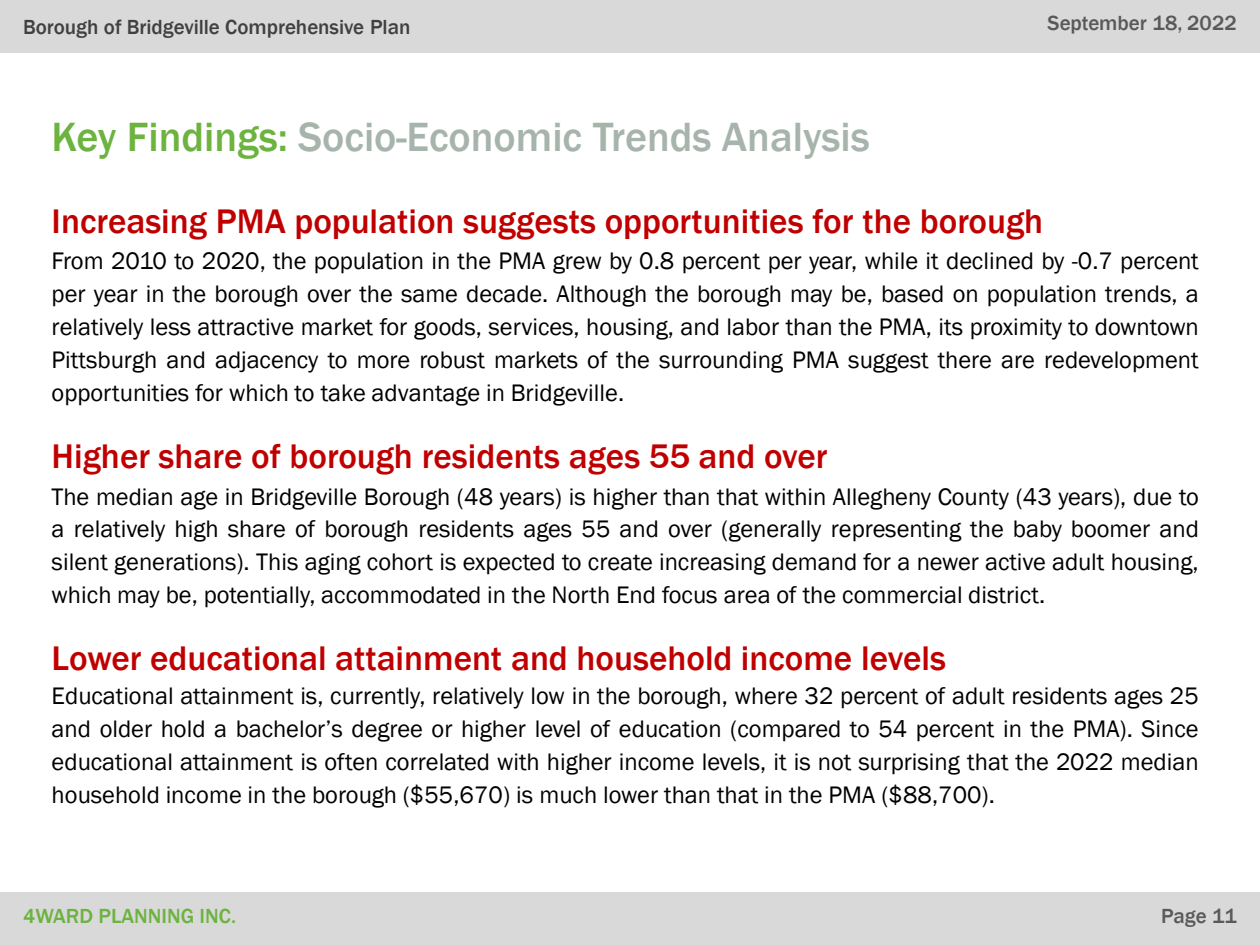
<style>
.page{position:relative;width:1260px;height:945px;background:#fff}
.page>*{position:absolute;margin:0;border:0;box-sizing:border-box;transform-origin:0 0}
.t1{font:500 42px "Franklin Gothic";color:#a6b4ac}
.t2{font:500 35.18px "Franklin Gothic";color:#c00000}
.t3{font:500 35px "Franklin Gothic";color:#c00000}
.t4{font:24.68px "Franklin Gothic";color:#000}
.t5{font:24.5px/32.9px "Franklin Gothic";color:#000;text-align:justify}
.t6{font:500 21px "Franklin Gothic";color:#404040}
.t7{font:500 21px "Franklin Gothic";color:#595959}
.t8{font:500 21px "Franklin Gothic";color:#6cb33f}
.s1{color:#6cb33f}
</style>
<div class="page">
<div style="left:0;top:0;width:1260px;height:52px;background:#d9d9d9"></div>
<div style="left:0;top:892px;width:1260px;height:53px;background:#d9d9d9"></div>
<p class="t6" style="left:23px;top:11px;width:137px">[Project Name]</p>
<p class="t6" style="left:23px;top:15px;width:389px">Borough of Bridgeville Comprehensive Plan</p>
<h1 class="t1" style="left:52px;top:113px;width:820px"><span class="s1">Key Findings:</span> Socio-Economic Trends Analysis</h1>
<p class="t7" style="left:1048px;top:11px;width:191px">September 18, 2022</p>
<h3 class="t3" style="left:52px;top:201px;width:993px">Increasing PMA population suggests opportunities for the borough</h3>
<p class="t4" style="left:52px;top:247px;width:1149px">From 2010 to 2020, the population in the PMA grew by 0.8 percent per year, while it declined by -0.7 percent</p>
<p class="t5" style="left:52px;top:277px;width:1149px">per year in the borough over the same decade. Although the borough may be, based on population trends, a relatively less attractive market for goods, services, housing, and labor than the PMA, its proximity to downtown Pittsburgh and adjacency to more robust markets of the surrounding PMA suggest there are redevelopment opportunities for which to take advantage in Bridgeville.</p>
<h2 class="t2" style="left:52px;top:436px;width:777px">Higher share of borough residents ages 55 and over</h2>
<p class="t5" style="left:52px;top:479px;width:1149px">The median age in Bridgeville Borough (48 years) is higher than that within Allegheny County (43 years), due to a relatively high share of borough residents ages 55 and over (generally representing the baby boomer and silent generations). This aging cohort is expected to create increasing demand for a newer active adult housing, which may be, potentially, accommodated in the North End focus area of the commercial district.</p>
<h2 class="t2" style="left:52px;top:638px;width:896px">Lower educational attainment and household income levels</h2>
<p class="t5" style="left:52px;top:679px;width:1149px">Educational attainment is, currently, relatively low in the borough, where 32 percent of adult residents ages 25 and older hold a bachelor’s degree or higher level of education (compared to 54 percent in the PMA). Since educational attainment is often correlated with higher income levels, it is not surprising that the 2022 median household income in the borough ($55,670) is much lower than that in the PMA ($88,700).</p>
<p class="t8" style="left:23px;top:904px;width:215px">4WARD PLANNING INC.</p>
<p class="t8" style="left:205px;top:904px;width:28px">nc.</p>
<p class="t7" style="left:1161px;top:904px;width:77px">Page 11</p>
</div>
